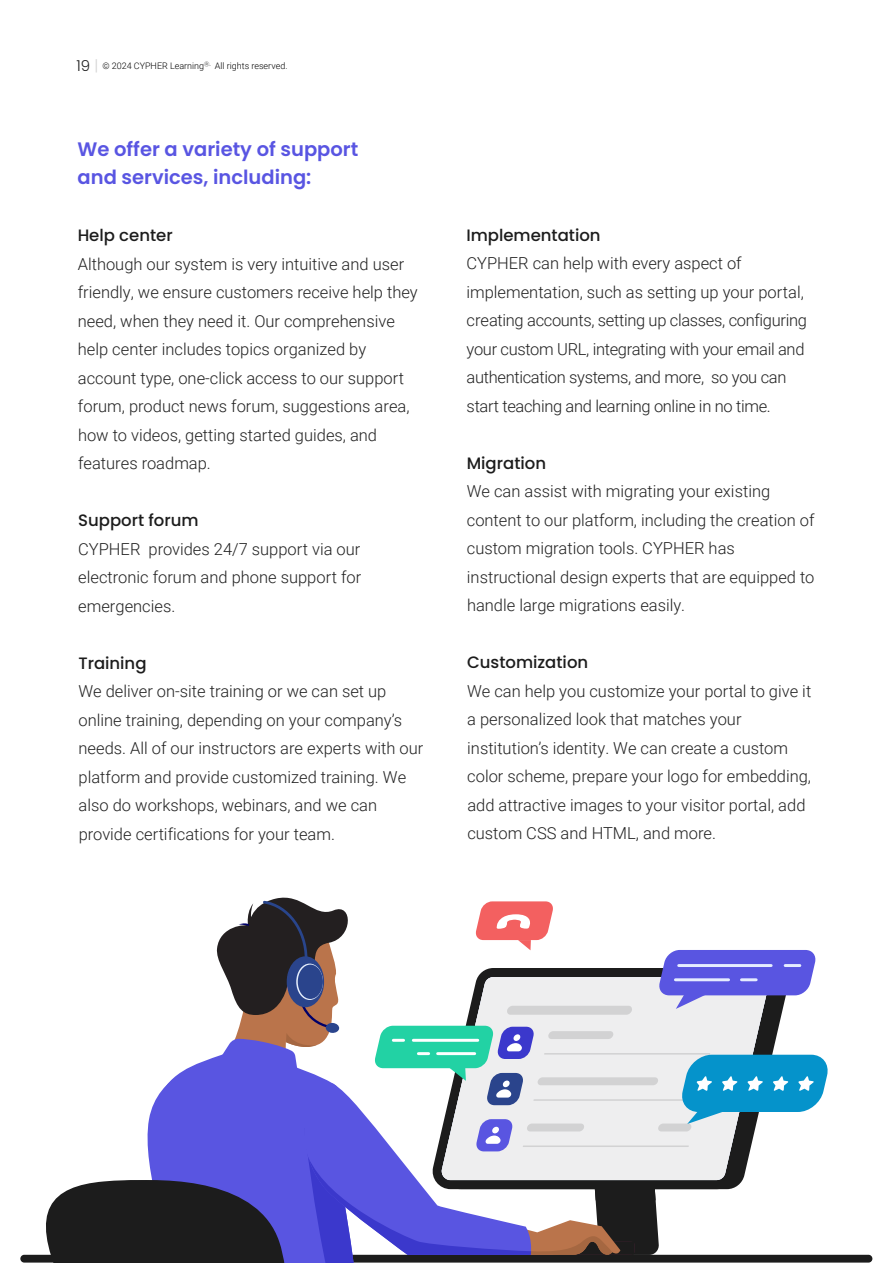
<style>
.page{position:relative;width:893px;height:1263px;background:#fff}
.page>*{position:absolute;margin:0;border:0;box-sizing:border-box;transform-origin:0 0}
.t1{font:600 19.5px/28.5px "Poppins";color:#5955e2}
.t2{font:300 16.5px/28.5px "Roboto";color:#212121}
.t3{font:300 16.5px/28.5px "Roboto";letter-spacing:-.02em;color:#212121}
.t4{font:500 16.5px "Poppins";color:#1c1c1c}
.t5{font:300 9px "Roboto";color:#000}
.s1{font-family:"Poppins";font-size:15px;color:#212121}
.s2{font-family:"Poppins";font-size:15px;color:rgb(33 33 33/.2)}
</style>
<div class="page">
<div style="left:20px;top:1255px;width:852px;height:7px;background:#1c1c1c;border-radius:4px"></div>
<svg style="left:29px;top:897px;width:801px;height:366px"></svg>
<p class="t5" style="left:76px;top:60px;width:213px"><span class="s1">19</span> <span class="s2">|</span> © 2024 CYPHER Learning<sup>Ⓡ.</sup> All rights reserved.</p>
<p class="t1" style="left:78px;top:135px;width:282px">We offer a variety of support and services, including:</p>
<p class="t4" style="left:78px;top:226px;width:97px">Help center</p>
<p class="t2" style="left:78px;top:249px;width:342px">Although our system is very intuitive and user friendly, we ensure customers receive help they need, when they need it. Our comprehensive help center includes topics organized by account type, one-click access to our support forum, product news forum, suggestions area, how to videos, getting started guides, and features roadmap.</p>
<p class="t4" style="left:78px;top:511px;width:122px">Support forum</p>
<p class="t2" style="left:78px;top:534px;width:285px;text-align:justify">CYPHER provides 24/7 support via our electronic forum and phone support for emergencies.</p>
<p class="t4" style="left:78px;top:653px;width:70px">Training</p>
<p class="t2" style="left:78px;top:677px;width:346px">We deliver on-site training or we can set up online training, depending on your company’s needs. All of our instructors are experts with our platform and provide customized training. We also do workshops, webinars, and we can provide certifications for your team.</p>
<p class="t4" style="left:466px;top:225px;width:136px">Implementation</p>
<p class="t3" style="left:466px;top:248px;width:342px">CYPHER can help with every aspect of implementation, such as setting up your portal, creating accounts, setting up classes, configuring your custom URL, integrating with your email and authentication systems, and more, so you can start teaching and learning online in no time.</p>
<p class="t4" style="left:467px;top:453px;width:81px">Migration</p>
<p class="t2" style="left:467px;top:476px;width:349px">We can assist with migrating your existing content to our platform, including the creation of custom migration tools. CYPHER has instructional design experts that are equipped to handle large migrations easily.</p>
<p class="t4" style="left:467px;top:653px;width:123px">Customization</p>
<p class="t2" style="left:467px;top:676px;width:346px">We can help you customize your portal to give it a personalized look that matches your institution’s identity. We can create a custom color scheme, prepare your logo for embedding, add attractive images to your visitor portal, add custom CSS and HTML, and more.</p>
</div>
